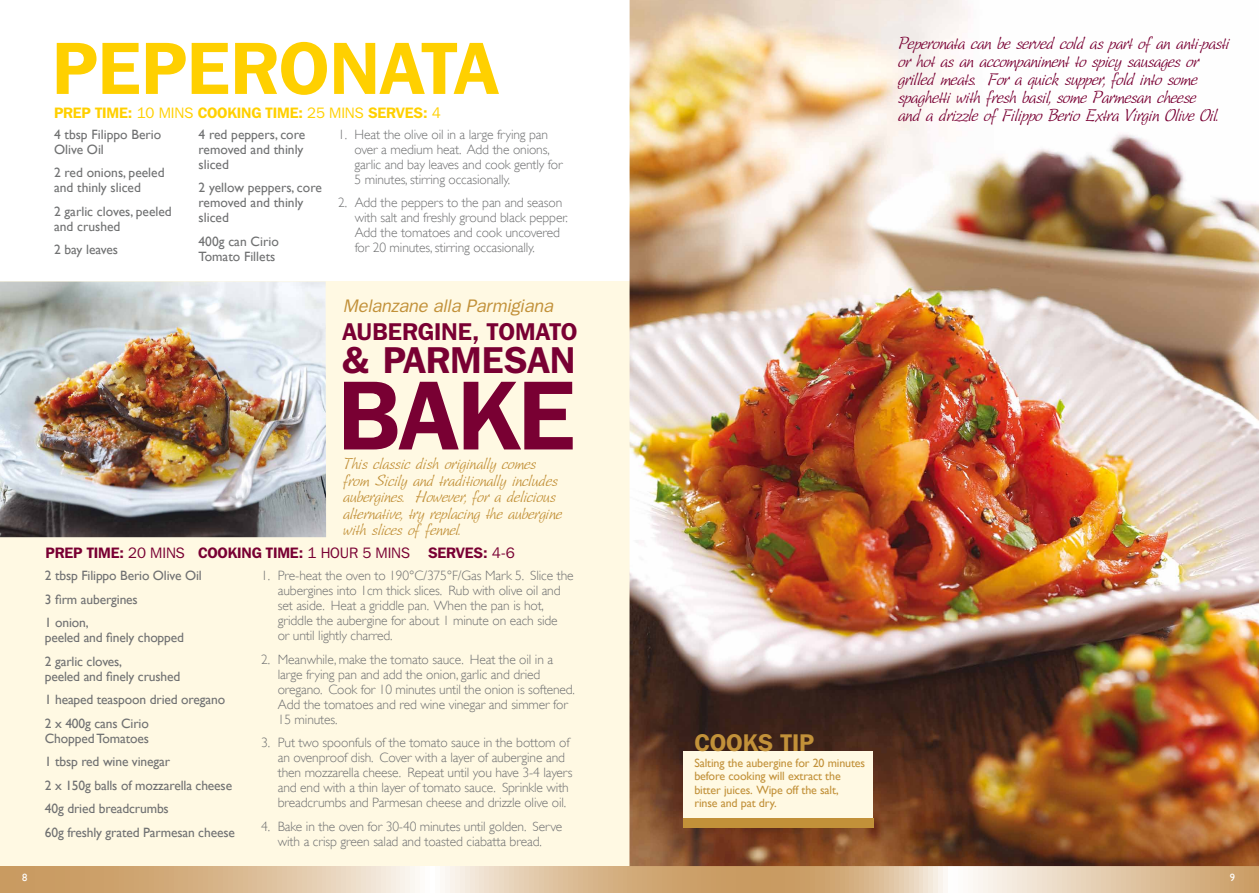
<style>
.page{position:relative;width:1259px;height:893px;background:#fff}
.page>*{position:absolute;margin:0;border:0;box-sizing:border-box;transform-origin:0 0}
.t1{font:600 97.5px "Franklin Gothic IT Cby BT";color:#790033}
.t2{font:600 73.5px "Franklin Gothic IT Cby BT";color:#ffd000}
.t3{font:600 37.2px "Franklin Gothic IT Cby BT";color:#790033}
.t4{font:600 24.15px "Franklin Gothic IT Cby BT";color:#790033}
.t5{font:600 24px "Franklin Gothic IT Cby BT";color:#c29139}
.t6{font:19.5px/18px "Sallwey Script Normal";letter-spacing:-.06em;color:#790033}
.t7{font:italic 18.3px "Franklin Gothic";letter-spacing:-.01em;color:#c29139}
.t8{font:18px/16.5px "Sallwey Script Normal";letter-spacing:-.05em;color:#c29139}
.t9{font:600 15px "Franklin Gothic IT Cby BT";letter-spacing:-.01em;color:#790033}
.t10{font:600 15px "Franklin Gothic IT Cby BT";letter-spacing:-.01em;color:#ffd000}
.t11{font:300 13.5px/15px "Gill Sans";letter-spacing:-.01em;color:#707172}
.t12{font:13.5px/23.5px "Gill Sans";letter-spacing:-.01em;color:#707172}
.t13{font:12px/13.5px "Gill Sans";letter-spacing:-.01em;color:#c29139}
.t14{font:10.5px "Gill Sans";color:#fff}
.s1{font-weight:400}
</style>
<div class="page">
<svg style="left:0;top:866px;width:629px;height:27px;background:#dec29f"></svg>
<svg style="left:629px;top:866px;width:630px;height:27px;background:#dbbd97"></svg>
<div style="left:0;top:282px;width:629px;height:584px;background:#fff9e3"></div>
<img style="left:629px;top:0;width:630px;height:866px">
<div style="left:683px;top:751px;width:190px;height:76px;background:#fff9e3"></div>
<div style="left:683px;top:818px;width:191px;height:10px;background:#c29139"></div>
<img style="left:0;top:282px;width:326px;height:255px">
<h2 class="t2" style="left:52px;top:22px;width:448px">PEPERONATA</h2>
<p class="t6" style="left:898px;top:35px;width:334px">Peperonata can be served cold as part of an anti-pasti or hot as an accompaniment to spicy sausages or grilled meats. For a quick supper, fold into some spaghetti with fresh basil, some Parmesan cheese<br>and a drizzle of Filippo Berio Extra Virgin Olive Oil.</p>
<p class="t10" style="left:54px;top:103px;width:388px">PREP TIME: <span class="s1">10 MINS</span> COOKING TIME: <span class="s1">25 MINS</span> SERVES: <span class="s1">4</span></p>
<p class="t12" style="left:54px;top:127px;width:109px;line-height:15px">4 tbsp Filippo Berio<br>Olive Oil</p>
<p class="t12" style="left:54px;top:165px;width:112px;line-height:15px">2 red onions, peeled and thinly sliced</p>
<p class="t12" style="left:54px;top:204px;width:119px;line-height:15px">2 garlic cloves, peeled and crushed</p>
<p class="t12" style="left:54px;top:238px;width:66px">2 bay leaves</p>
<p class="t12" style="left:199px;top:127px;width:108px;line-height:15px">4 red peppers, core removed and thinly sliced</p>
<p class="t12" style="left:199px;top:180px;width:125px;line-height:15px">2 yellow peppers, core removed and thinly sliced</p>
<p class="t12" style="left:199px;top:234px;width:82px;line-height:15px">400g can Cirio<br>Tomato Fillets</p>
<p class="t11" style="left:355px;top:127px;width:209px;text-indent:-17px">1. Heat the olive oil in a large frying pan over a medium heat. Add the onions, garlic and bay leaves and cook gently for 5 minutes, stirring occasionally.</p>
<p class="t11" style="left:355px;top:195px;width:215px;text-indent:-17px">2. Add the peppers to the pan and season with salt and freshly ground black pepper.<br>Add the tomatoes and cook uncovered for 20 minutes, stirring occasionally.</p>
<h3 class="t7" style="left:343px;top:295px;width:211px">Melanzane alla Parmigiana</h3>
<h3 class="t4" style="left:342px;top:316px;width:237px">AUBERGINE, TOMATO</h3>
<h3 class="t3" style="left:342px;top:336px;width:235px">&amp; PARMESAN</h3>
<h1 class="t1" style="left:338px;top:354px;width:239px">BAKE</h1>
<h3 class="t8" style="left:343px;top:457px;width:221px">This classic dish originally comes from Sicily and traditionally includes aubergines. However, for a delicious alternative, try replacing the aubergine with slices of fennel.</h3>
<p class="t9" style="left:45px;top:543px;width:471px">PREP TIME: <span class="s1">20 MINS</span> COOKING TIME: <span class="s1">1 HOUR 5 MINS</span> SERVES: <span class="s1">4-6</span></p>
<p class="t12" style="left:45px;top:564px;width:158px">2 tbsp Filippo Berio Olive Oil<br>3 firm aubergines<br>1 onion,</p>
<p class="t12" style="left:45px;top:626px;width:141px">peeled and finely chopped<br>2 garlic cloves,</p>
<p class="t12" style="left:45px;top:664px;width:182px">peeled and finely crushed<br>1 heaped teaspoon dried oregano<br>2 x 400g cans Cirio</p>
<p class="t12" style="left:45px;top:726px;width:191px">Chopped Tomatoes<br>1 tbsp red wine vinegar<br>2 x 150g balls of mozzarella cheese<br>40g dried breadcrumbs<br>60g freshly grated Parmesan cheese</p>
<p class="t11" style="left:278px;top:568px;width:297px;text-indent:-17px">1. Pre-heat the oven to 190°C/375°F/Gas Mark 5. Slice the aubergines into 1cm thick slices. Rub with olive oil and set aside. Heat a griddle pan. When the pan is hot, griddle the aubergine for about 1 minute on each side<br>or until lightly charred.</p>
<p class="t11" style="left:278px;top:652px;width:299px;text-indent:-16px">2. Meanwhile, make the tomato sauce. Heat the oil in a large frying pan and add the onion, garlic and dried oregano. Cook for 10 minutes until the onion is softened.<br>Add the tomatoes and red wine vinegar and simmer for 15 minutes.</p>
<p class="t11" style="left:278px;top:735px;width:296px;text-indent:-17px">3. Put two spoonfuls of the tomato sauce in the bottom of an ovenproof dish. Cover with a layer of aubergine and then mozzarella cheese. Repeat until you have 3-4 layers and end with a thin layer of tomato sauce. Sprinkle with breadcrumbs and Parmesan cheese and drizzle olive oil.</p>
<p class="t11" style="left:261px;top:819px;width:302px;text-align:center">4. Bake in the oven for 30-40 minutes until golden. Serve with a crisp green salad and toasted ciabatta bread.</p>
<h3 class="t5" style="left:694px;top:728px;width:121px">COOKS TIP</h3>
<p class="t13" style="left:694px;top:756px;width:172px">Salting the aubergine for 20 minutes before cooking will extract the bitter juices. Wipe off the salt,<br>rinse and pat dry.</p>
<p class="t14" style="left:22px;top:871px;width:7px">8</p>
<p class="t14" style="left:1229px;top:871px;width:7px">9</p>
</div>
